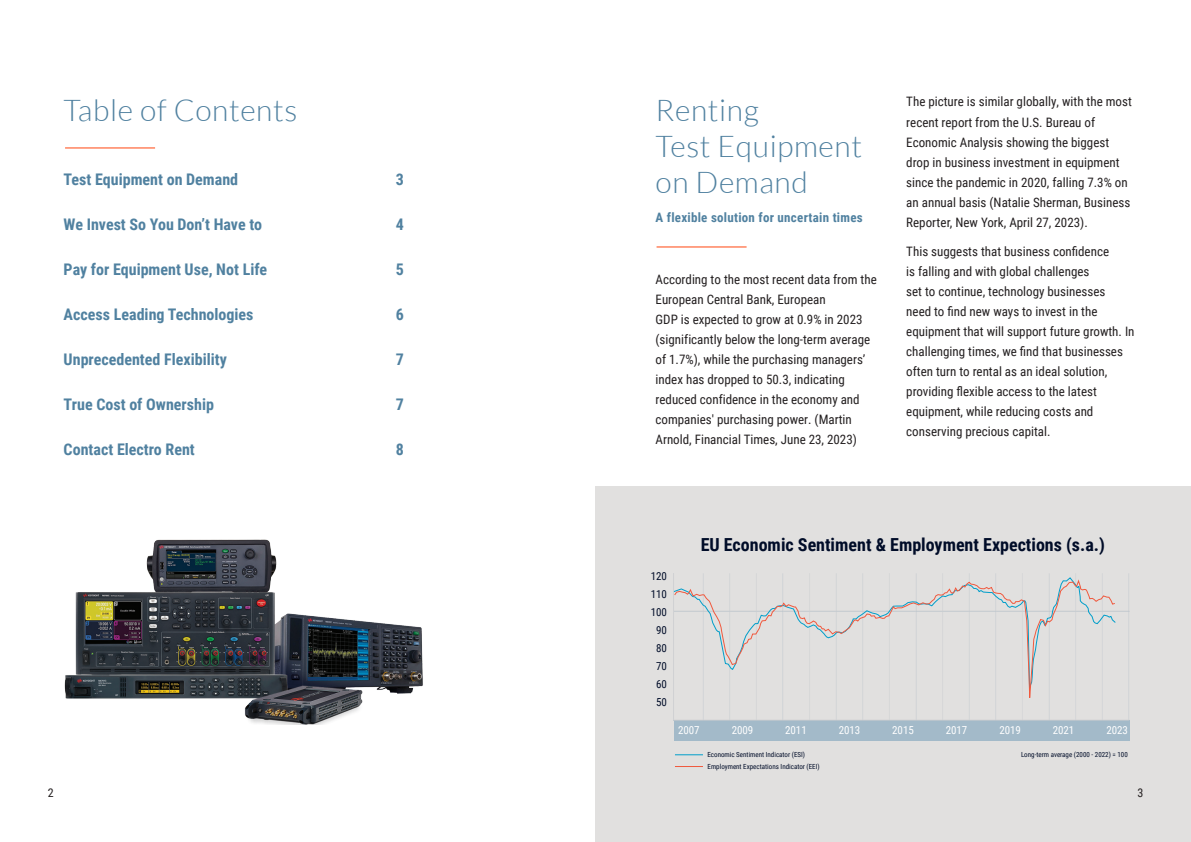
<style>
.page{position:relative;width:1191px;height:842px;background:#fff}
.page>*{position:absolute;margin:0;border:0;box-sizing:border-box;transform-origin:0 0}
.Title_Secondary{font:300 30px/36px "Lato";letter-spacing:.02em;color:#5081a0}
.t1{font:700 18px "Roboto Condensed";color:#000c28}
.Body_Light_-_12_18{font:700 16px "Roboto Condensed";color:#5081a0}
.Body_Light_-_12_18-2{font:13px/20px "Roboto Condensed";color:#231f20}
.Title_Secondary-2{font:700 13px "Roboto Condensed";letter-spacing:.02em;color:#5081a0}
.Number_List_-_12_18{font:12px "Roboto Condensed";color:#231f20}
.t2{font:11px "Roboto Condensed";letter-spacing:-.005em;color:#fff}
.t3{font:11px/18px "Roboto Condensed";color:#000c28;text-align:center}
.t4{font:7px/12px "Roboto Condensed";color:#000c28}
</style>
<div class="page">
<hr style="left:65px;top:147px;width:90px;height:1px;background:#ff460f">
<img style="left:64px;top:539px;width:359px;height:185px">
<div style="left:596px;top:486px;width:595px;height:356px;background:#e1e0df"></div>
<hr style="left:656px;top:246px;width:90px;height:1px;background:#ff460f">
<div style="left:674px;top:721px;width:455px;height:20px;background:#a3bac9"></div>
<hr style="left:673px;top:611px;width:456px;height:1px;background:#d1d2d4">
<hr style="left:673px;top:573px;width:1px;height:147px;background:#d1d2d4">
<hr style="left:702px;top:573px;width:1px;height:147px;background:#d1d2d4">
<hr style="left:729px;top:573px;width:1px;height:147px;background:#d1d2d4">
<hr style="left:782px;top:573px;width:1px;height:147px;background:#d1d2d4">
<hr style="left:809px;top:573px;width:1px;height:147px;background:#d1d2d4">
<hr style="left:756px;top:573px;width:1px;height:147px;background:#d1d2d4">
<hr style="left:862px;top:573px;width:1px;height:147px;background:#d1d2d4">
<hr style="left:835px;top:573px;width:1px;height:147px;background:#d1d2d4">
<hr style="left:915px;top:573px;width:1px;height:147px;background:#d1d2d4">
<hr style="left:942px;top:573px;width:1px;height:147px;background:#d1d2d4">
<hr style="left:889px;top:573px;width:1px;height:147px;background:#d1d2d4">
<hr style="left:968px;top:573px;width:1px;height:147px;background:#d1d2d4">
<hr style="left:995px;top:573px;width:1px;height:147px;background:#d1d2d4">
<hr style="left:1048px;top:573px;width:1px;height:147px;background:#d1d2d4">
<hr style="left:1075px;top:573px;width:1px;height:147px;background:#d1d2d4">
<hr style="left:1022px;top:573px;width:1px;height:147px;background:#d1d2d4">
<hr style="left:1101px;top:573px;width:1px;height:147px;background:#d1d2d4">
<hr style="left:1128px;top:573px;width:1px;height:147px;background:#d1d2d4">
<hr style="left:673px;top:720px;width:456px;height:1px;background:#d1d2d4">
<svg style="left:674px;top:578px;width:442px;height:139px"></svg>
<svg style="left:675px;top:754px;width:28px;height:1px"></svg>
<svg style="left:675px;top:766px;width:28px;height:1px"></svg>
<p class="Title_Secondary" style="left:64px;top:92px;width:235px">Table of Contents</p>
<p class="Body_Light_-_12_18" style="left:64px;top:168px;width:176px">Test Equipment on Demand</p>
<p class="Body_Light_-_12_18" style="left:396px;top:168px;width:10px">3</p>
<p class="Body_Light_-_12_18" style="left:64px;top:213px;width:200px">We Invest So You Don’t Have to</p>
<p class="Body_Light_-_12_18" style="left:396px;top:213px;width:10px">4</p>
<p class="Body_Light_-_12_18" style="left:64px;top:258px;width:205px">Pay for Equipment Use, Not Life</p>
<p class="Body_Light_-_12_18" style="left:396px;top:258px;width:10px">5</p>
<p class="Body_Light_-_12_18" style="left:64px;top:303px;width:191px">Access Leading Technologies</p>
<p class="Body_Light_-_12_18" style="left:396px;top:303px;width:10px">6</p>
<p class="Body_Light_-_12_18" style="left:64px;top:348px;width:165px">Unprecedented Flexibility</p>
<p class="Body_Light_-_12_18" style="left:396px;top:348px;width:10px">7</p>
<p class="Body_Light_-_12_18" style="left:64px;top:393px;width:152px">True Cost of Ownership</p>
<p class="Body_Light_-_12_18" style="left:396px;top:393px;width:10px">7</p>
<p class="Body_Light_-_12_18" style="left:64px;top:438px;width:133px">Contact Electro Rent</p>
<p class="Body_Light_-_12_18" style="left:396px;top:438px;width:10px">8</p>
<p class="Number_List_-_12_18" style="left:48px;top:784px;width:7px">2</p>
<p class="Title_Secondary" style="left:655px;top:92px;width:208px">Renting<br>Test Equipment on Demand</p>
<p class="Title_Secondary-2" style="left:655px;top:208px;width:209px">A flexible solution for uncertain times</p>
<p class="Body_Light_-_12_18-2" style="left:655px;top:269px;width:223px">According to the most recent data from the European Central Bank, European<br>GDP is expected to grow at 0.9% in 2023 (significantly below the long-term average of 1.7%), while the purchasing managers’ index has dropped to 50.3, indicating reduced confidence in the economy and companies' purchasing power. (Martin Arnold, Financial Times, June 23, 2023)</p>
<p class="Body_Light_-_12_18-2" style="left:906px;top:91px;width:227px">The picture is similar globally, with the most recent report from the U.S. Bureau of Economic Analysis showing the biggest drop in business investment in equipment since the pandemic in 2020, falling 7.3% on an annual basis (Natalie Sherman, Business Reporter, New York, April 27, 2023).</p>
<p class="Body_Light_-_12_18-2" style="left:906px;top:241px;width:230px">This suggests that business confidence<br>is falling and with global challenges<br>set to continue, technology businesses<br>need to find new ways to invest in the equipment that will support future growth. In challenging times, we find that businesses often turn to rental as an ideal solution, providing flexible access to the latest equipment, while reducing costs and conserving precious capital.</p>
<p class="t3" style="left:650px;top:566px;width:18px">120<br>110<br>100<br>90<br>80<br>70<br>60<br>50</p>
<p class="t1" style="left:700px;top:532px;width:406px">EU Economic Sentiment &amp; Employment Expections (s.a.)</p>
<p class="t2" style="left:678px;top:723px;width:23px">2007</p>
<p class="t2" style="left:731px;top:723px;width:23px">2009</p>
<p class="t2" style="left:785px;top:723px;width:23px">2011</p>
<p class="t2" style="left:838px;top:723px;width:23px">2013</p>
<p class="t2" style="left:892px;top:723px;width:23px">2015</p>
<p class="t2" style="left:945px;top:723px;width:23px">2017</p>
<p class="t2" style="left:999px;top:723px;width:23px">2019</p>
<p class="t2" style="left:1052px;top:723px;width:23px">2021</p>
<p class="t2" style="left:1106px;top:723px;width:23px">2023</p>
<p class="t4" style="left:707px;top:748px;width:114px">Economic Sentiment Indicator (ESI)<br>Employment Expectations Indicator (EEI)</p>
<p class="t4" style="left:1021px;top:748px;width:108px">Long-term average (2000 - 2022) = 100</p>
<p class="Number_List_-_12_18" style="left:1137px;top:784px;width:7px">3</p>
</div>
